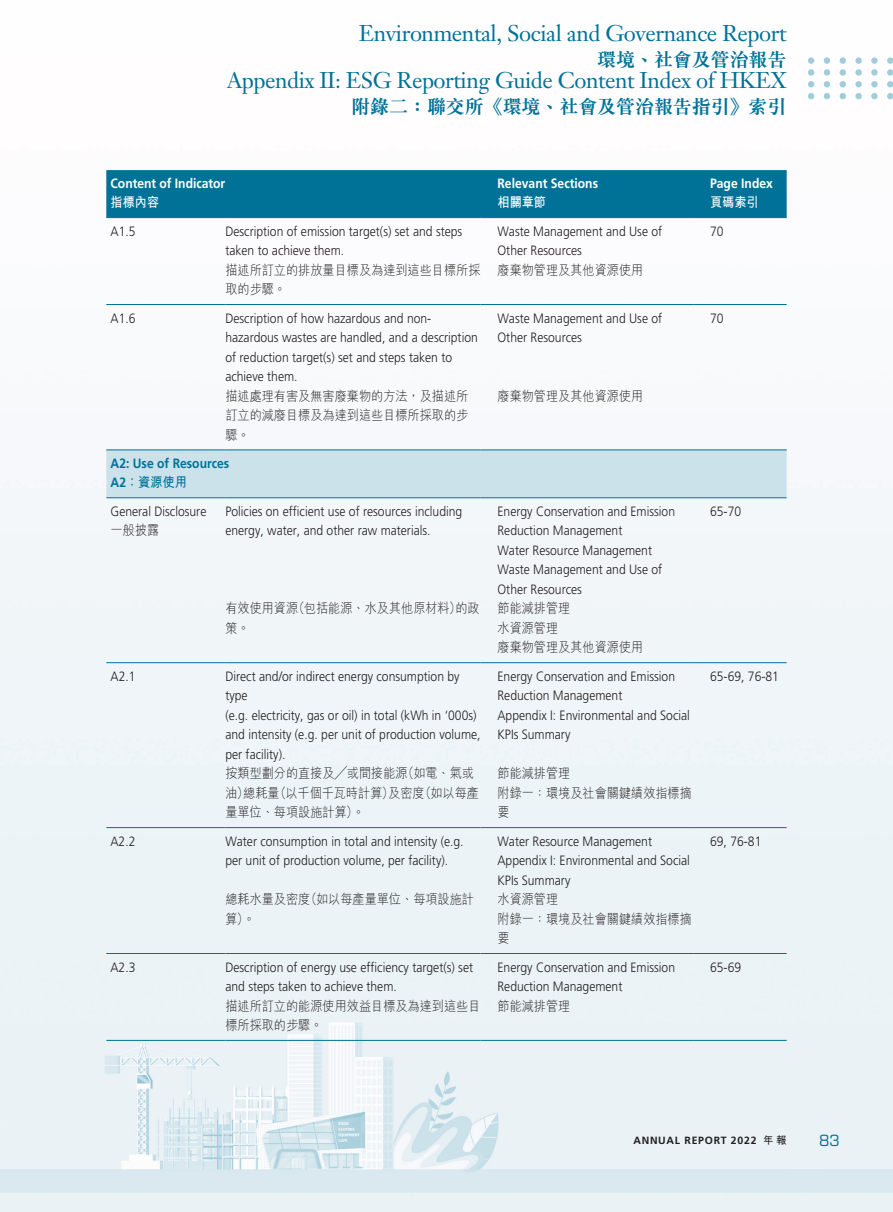
<style>
.page{position:relative;width:893px;height:1212px;background:#fff}
.page>*{position:absolute;margin:0;border:0;box-sizing:border-box;transform-origin:0 0}
.t1{font:22.5px "Janson Text LT Std";letter-spacing:-.02em;color:#007297}
.t2{font:700 19.5px "M Sung HK";letter-spacing:-.03em;color:#007297}
.t3{font:15px "Eurostile LT Std";color:#007297}
.t4{font:300 13.5px/19.5px "Frutiger LT Std";color:#231f20;scale:.9 1}
.t5{font:300 13.5px/19.5px "M Hei HK";color:#231f20;scale:.9 1}
.t6{font:700 13.5px "Frutiger LT Std";color:#fff;scale:.9 1}
.t7{font:700 13.5px "Frutiger LT Std";color:#007297;scale:.9 1}
.t8{font:700 13.5px "M Hei HK";color:#fff;scale:.9 1}
.t9{font:700 13.5px "M Hei HK";color:#007297;scale:.9 1}
.t10{font:700 10.5px "Frutiger LT Std";letter-spacing:.07em;color:#231f20}
.s1{font-family:"Frutiger LT Std"}
.s2{font-family:"M Hei HK"}
</style>
<div class="page">
<img style="left:0;top:58px;width:893px;height:1154px">
<svg style="left:887px;top:93px;width:6px;height:6px"></svg>
<div style="left:871px;top:93px;width:7px;height:6px;background:#a1ccda;border-radius:50%"></div>
<div style="left:855px;top:93px;width:7px;height:6px;background:#a1ccda;border-radius:50%"></div>
<svg style="left:840px;top:93px;width:6px;height:6px"></svg>
<svg style="left:824px;top:93px;width:6px;height:6px"></svg>
<svg style="left:808px;top:93px;width:6px;height:6px"></svg>
<svg style="left:887px;top:81px;width:6px;height:6px"></svg>
<div style="left:871px;top:81px;width:7px;height:6px;background:#a1ccda;border-radius:50%"></div>
<div style="left:855px;top:81px;width:7px;height:6px;background:#a1ccda;border-radius:50%"></div>
<svg style="left:840px;top:81px;width:6px;height:6px"></svg>
<svg style="left:824px;top:81px;width:6px;height:6px"></svg>
<svg style="left:808px;top:81px;width:6px;height:6px"></svg>
<div style="left:887px;top:69px;width:6px;height:7px;background:#a1ccda;border-radius:50%"></div>
<div style="left:871px;top:69px;width:7px;height:7px;background:#a1ccda;border-radius:50%"></div>
<div style="left:855px;top:69px;width:7px;height:7px;background:#a1ccda;border-radius:50%"></div>
<div style="left:840px;top:69px;width:6px;height:7px;background:#a1ccda;border-radius:50%"></div>
<div style="left:824px;top:69px;width:6px;height:7px;background:#a1ccda;border-radius:50%"></div>
<div style="left:808px;top:69px;width:6px;height:7px;background:#a1ccda;border-radius:50%"></div>
<div style="left:887px;top:57px;width:6px;height:7px;background:#a1ccda;border-radius:50%"></div>
<div style="left:871px;top:57px;width:7px;height:7px;background:#a1ccda;border-radius:50%"></div>
<div style="left:855px;top:57px;width:7px;height:7px;background:#a1ccda;border-radius:50%"></div>
<div style="left:840px;top:57px;width:6px;height:7px;background:#a1ccda;border-radius:50%"></div>
<div style="left:824px;top:57px;width:6px;height:7px;background:#a1ccda;border-radius:50%"></div>
<div style="left:808px;top:57px;width:6px;height:7px;background:#a1ccda;border-radius:50%"></div>
<div style="left:106px;top:170px;width:681px;height:47px;background:#007297"></div>
<div style="left:106px;top:450px;width:681px;height:47px;background:#cbe2ea"></div>
<hr style="left:106px;top:217px;width:119px;height:1px;background:#007297">
<hr style="left:225px;top:217px;width:255px;height:1px;background:#007297">
<hr style="left:480px;top:217px;width:213px;height:1px;background:#007297">
<hr style="left:693px;top:217px;width:94px;height:1px;background:#007297">
<hr style="left:106px;top:304px;width:119px;height:1px;background:#007297">
<hr style="left:225px;top:304px;width:255px;height:1px;background:#007297">
<hr style="left:480px;top:304px;width:213px;height:1px;background:#007297">
<hr style="left:693px;top:304px;width:94px;height:1px;background:#007297">
<hr style="left:106px;top:449px;width:119px;height:1px;background:#007297">
<hr style="left:225px;top:449px;width:255px;height:1px;background:#007297">
<hr style="left:480px;top:449px;width:213px;height:1px;background:#007297">
<hr style="left:693px;top:449px;width:94px;height:1px;background:#007297">
<hr style="left:106px;top:497px;width:119px;height:1px;background:#007297">
<hr style="left:225px;top:497px;width:255px;height:1px;background:#007297">
<hr style="left:480px;top:497px;width:213px;height:1px;background:#007297">
<hr style="left:693px;top:497px;width:94px;height:1px;background:#007297">
<hr style="left:106px;top:662px;width:119px;height:1px;background:#007297">
<hr style="left:106px;top:827px;width:119px;height:1px;background:#007297">
<hr style="left:106px;top:953px;width:119px;height:1px;background:#007297">
<hr style="left:106px;top:1040px;width:119px;height:1px;background:#007297">
<hr style="left:225px;top:662px;width:255px;height:1px;background:#007297">
<hr style="left:225px;top:827px;width:255px;height:1px;background:#007297">
<hr style="left:225px;top:953px;width:255px;height:1px;background:#007297">
<hr style="left:225px;top:1040px;width:255px;height:1px;background:#007297">
<hr style="left:480px;top:662px;width:213px;height:1px;background:#007297">
<hr style="left:480px;top:827px;width:213px;height:1px;background:#007297">
<hr style="left:480px;top:953px;width:213px;height:1px;background:#007297">
<hr style="left:480px;top:1040px;width:213px;height:1px;background:#007297">
<hr style="left:693px;top:662px;width:94px;height:1px;background:#007297">
<hr style="left:693px;top:827px;width:94px;height:1px;background:#007297">
<hr style="left:693px;top:953px;width:94px;height:1px;background:#007297">
<hr style="left:693px;top:1040px;width:94px;height:1px;background:#007297">
<h1 class="t1" style="left:359px;top:19px;width:429px">Environmental, Social and Governance Report</h1>
<h2 class="t2" style="left:597px;top:46px;width:191px">環境、社會及管治報告</h2>
<h1 class="t1" style="left:227px;top:66px;width:561px">Appendix II: ESG Reporting Guide Content Index of HKEX</h1>
<h2 class="t2" style="left:351px;top:93px;width:437px">附錄二：聯交所《環境、社會及管治報告指引》索引</h2>
<p class="t6" style="left:111px;top:175px;width:129px">Content of Indicator</p>
<p class="t8" style="left:111px;top:193px;width:56px">指標內容</p>
<p class="t4" style="left:111px;top:222px;width:29px">A1.5</p>
<p class="t4" style="left:225px;top:222px;width:265px">Description of emission target(s) set and steps taken to achieve them.</p>
<p class="t5" style="left:225px;top:260px;width:285px">描述所訂立的排放量目標及為達到這些目標所採取的步驟。</p>
<p class="t4" style="left:111px;top:308px;width:29px">A1.6</p>
<p class="t4" style="left:225px;top:308px;width:282px">Description of how hazardous and non&shy;hazardous wastes are handled, and a description of reduction target(s) set and steps taken to achieve them.</p>
<p class="t5" style="left:225px;top:385px;width:271px;text-align:justify">描述處理有害及無害廢棄物的方法，及描述所訂立的減廢目標及為達到這些目標所採取的步驟。</p>
<p class="t7" style="left:111px;top:455px;width:134px">A2: Use of Resources</p>
<p class="t9" style="left:111px;top:473px;width:86px"><span class="s1">A2</span>：資源使用</p>
<p class="t4" style="left:111px;top:502px;width:108px">General Disclosure</p>
<p class="t5" style="left:111px;top:520px;width:56px">一般披露</p>
<p class="t4" style="left:225px;top:502px;width:265px">Policies on efficient use of resources including energy, water, and other raw materials.</p>
<p class="t5" style="left:225px;top:598px;width:284px">有效使用資源（包括能源、水及其他原材料）的政策。</p>
<p class="t4" style="left:111px;top:666px;width:29px">A2.1</p>
<p class="t4" style="left:225px;top:666px;width:285px">Direct and/or indirect energy consumption by type<br>(e.g. electricity, gas or oil) in total (kWh in ‘000s) and intensity (e.g. per unit of production volume, per facility).</p>
<p class="t5" style="left:225px;top:763px;width:283px">按類型劃分的直接及╱或間接能源（如電、氣或油）總耗量（以千個千瓦時計算）及密度（如以每產量單位、每項設施計算）。</p>
<p class="t4" style="left:111px;top:831px;width:29px">A2.2</p>
<p class="t4" style="left:225px;top:831px;width:266px">Water consumption in total and intensity (e.g. per unit of production volume, per facility).</p>
<p class="t5" style="left:225px;top:889px;width:278px">總耗水量及密度（如以每產量單位、每項設施計算）。</p>
<p class="t4" style="left:111px;top:957px;width:29px">A2.3</p>
<p class="t4" style="left:225px;top:957px;width:277px">Description of energy use efficiency target(s) set and steps taken to achieve them.</p>
<p class="t5" style="left:225px;top:995px;width:285px">描述所訂立的能源使用效益目標及為達到這些目標所採取的步驟。</p>
<p class="t6" style="left:497px;top:175px;width:113px">Relevant Sections</p>
<p class="t8" style="left:497px;top:193px;width:55px">相關章節</p>
<p class="t4" style="left:497px;top:222px;width:185px">Waste Management and Use of<br>Other Resources</p>
<p class="t5" style="left:497px;top:259px;width:164px">廢棄物管理及其他資源使用</p>
<p class="t4" style="left:497px;top:308px;width:185px">Waste Management and Use of<br>Other Resources</p>
<p class="t5" style="left:497px;top:385px;width:164px">廢棄物管理及其他資源使用</p>
<p class="t4" style="left:497px;top:502px;width:199px">Energy Conservation and Emission<br>Reduction Management<br>Water Resource Management<br>Waste Management and Use of<br>Other Resources</p>
<p class="t5" style="left:497px;top:598px;width:164px">節能減排管理<br>水資源管理<br>廢棄物管理及其他資源使用</p>
<p class="t4" style="left:497px;top:667px;width:215px">Energy Conservation and Emission<br>Reduction Management<br>Appendix I: Environmental and Social<br>KPIs Summary</p>
<p class="t5" style="left:497px;top:763px;width:218px">節能減排管理<br>附錄一：環境及社會關鍵績效指標摘要</p>
<p class="t4" style="left:497px;top:831px;width:215px">Water Resource Management<br>Appendix I: Environmental and Social<br>KPIs Summary</p>
<p class="t5" style="left:497px;top:889px;width:218px">水資源管理<br>附錄一：環境及社會關鍵績效指標摘要</p>
<p class="t4" style="left:497px;top:957px;width:199px">Energy Conservation and Emission<br>Reduction Management</p>
<p class="t5" style="left:497px;top:995px;width:83px">節能減排管理</p>
<p class="t6" style="left:710px;top:175px;width:71px">Page Index</p>
<p class="t8" style="left:710px;top:193px;width:55px">頁碼索引</p>
<p class="t4" style="left:710px;top:221px;width:17px">70</p>
<p class="t4" style="left:710px;top:308px;width:17px">70</p>
<p class="t4" style="left:710px;top:502px;width:36px">65-70</p>
<p class="t4" style="left:710px;top:666px;width:78px">65-69, 76-81</p>
<p class="t4" style="left:710px;top:831px;width:59px">69, 76-81</p>
<p class="t4" style="left:710px;top:957px;width:36px">65-69</p>
<p class="t10" style="left:633px;top:1134px;width:155px">ANNUAL REPORT 2022 <span class="s2">年報</span></p>
<p class="t3" style="left:819px;top:1131px;width:22px">83</p>
</div>
